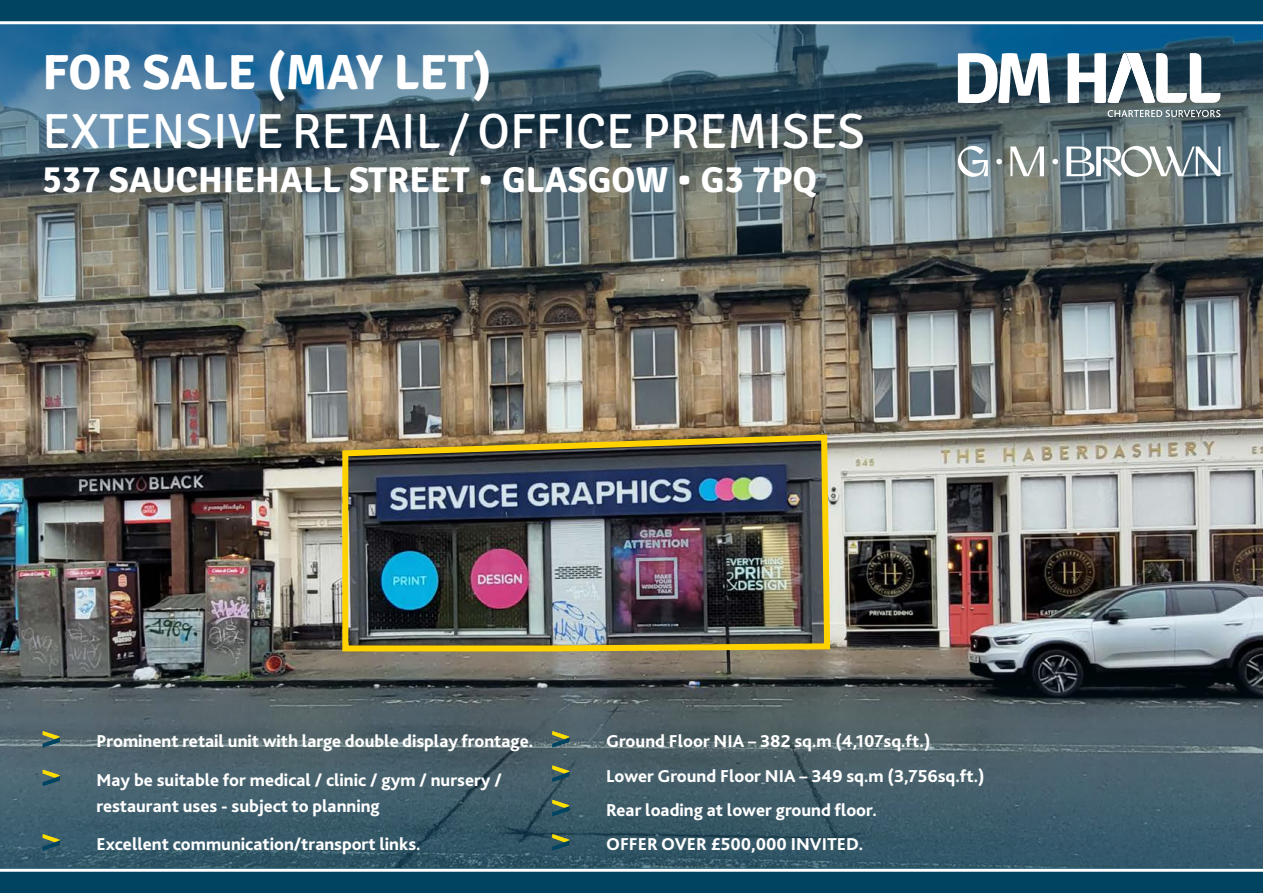
<style>
.page{position:relative;width:1263px;height:893px;background:#fff}
.page>*{position:absolute;margin:0;border:0;box-sizing:border-box;transform-origin:0 0}
.t1{font:49.5px "Signika";color:#fff}
.t2{font:700 49.5px "Signika";color:#fff}
.t3{font:700 36px "Signika";letter-spacing:.005em;color:#fff}
.t4{font:800 18px/34.3px "Bliss 2";color:#fff}
</style>
<div class="page">
<img style="left:0;top:408px;width:1263px;height:202px">
<svg style="left:0;top:610px;width:1263px;height:259px;background:#4c5f67"></svg>
<img style="left:0;top:24px;width:1263px;height:384px">
<svg style="left:43px;top:731px;width:17px;height:16px"></svg>
<svg style="left:43px;top:770px;width:17px;height:16px"></svg>
<svg style="left:43px;top:834px;width:17px;height:16px"></svg>
<svg style="left:958px;top:53px;width:92px;height:50px"></svg>
<svg style="left:1108px;top:110px;width:112px;height:7px"></svg>
<svg style="left:1067px;top:53px;width:153px;height:50px"></svg>
<div style="left:0;top:0;width:1263px;height:22px;background:#004462"></div>
<div style="left:0;top:869px;width:1263px;height:24px;background:#004462"></div>
<hr style="left:0;top:21px;width:1263px;height:3px;background:#fff">
<hr style="left:0;top:869px;width:1263px;height:3px;background:#fff">
<svg style="left:552px;top:731px;width:17px;height:16px"></svg>
<svg style="left:552px;top:765px;width:17px;height:17px"></svg>
<svg style="left:552px;top:800px;width:17px;height:16px"></svg>
<svg style="left:552px;top:834px;width:17px;height:16px"></svg>
<img style="left:339px;top:431px;width:494px;height:223px">
<svg style="left:958px;top:146px;width:30px;height:31px"></svg>
<svg style="left:996px;top:159px;width:6px;height:5px"></svg>
<svg style="left:1010px;top:147px;width:34px;height:29px"></svg>
<svg style="left:1052px;top:159px;width:6px;height:5px"></svg>
<svg style="left:1066px;top:146px;width:154px;height:31px"></svg>
<h1 class="t2" style="left:43px;top:32px;width:451px">FOR SALE (MAY LET)</h1>
<h1 class="t1" style="left:43px;top:95px;width:824px">EXTENSIVE RETAIL / OFFICE PREMISES</h1>
<h2 class="t3" style="left:43px;top:150px;width:776px">537 SAUCHIEHALL STREET • GLASGOW • G3 7PQ</h2>
<p class="t4" style="left:97px;top:722px;width:438px;line-height:38.5px">Prominent retail unit with large double display frontage.<br>May be suitable for medical / clinic / gym / nursery /</p>
<p class="t4" style="left:97px;top:786px;width:325px;line-height:38.5px">restaurant uses - subject to planning<br>Excellent communication/transport links.</p>
<p class="t4" style="left:606px;top:724px;width:380px">Ground Floor NIA – 382 sq.m (4,107sq.ft.)<br>Lower Ground Floor NIA – 349 sq.m (3,756sq.ft.)<br>Rear loading at lower ground floor.<br>OFFER OVER £500,000 INVITED.</p>
</div>
